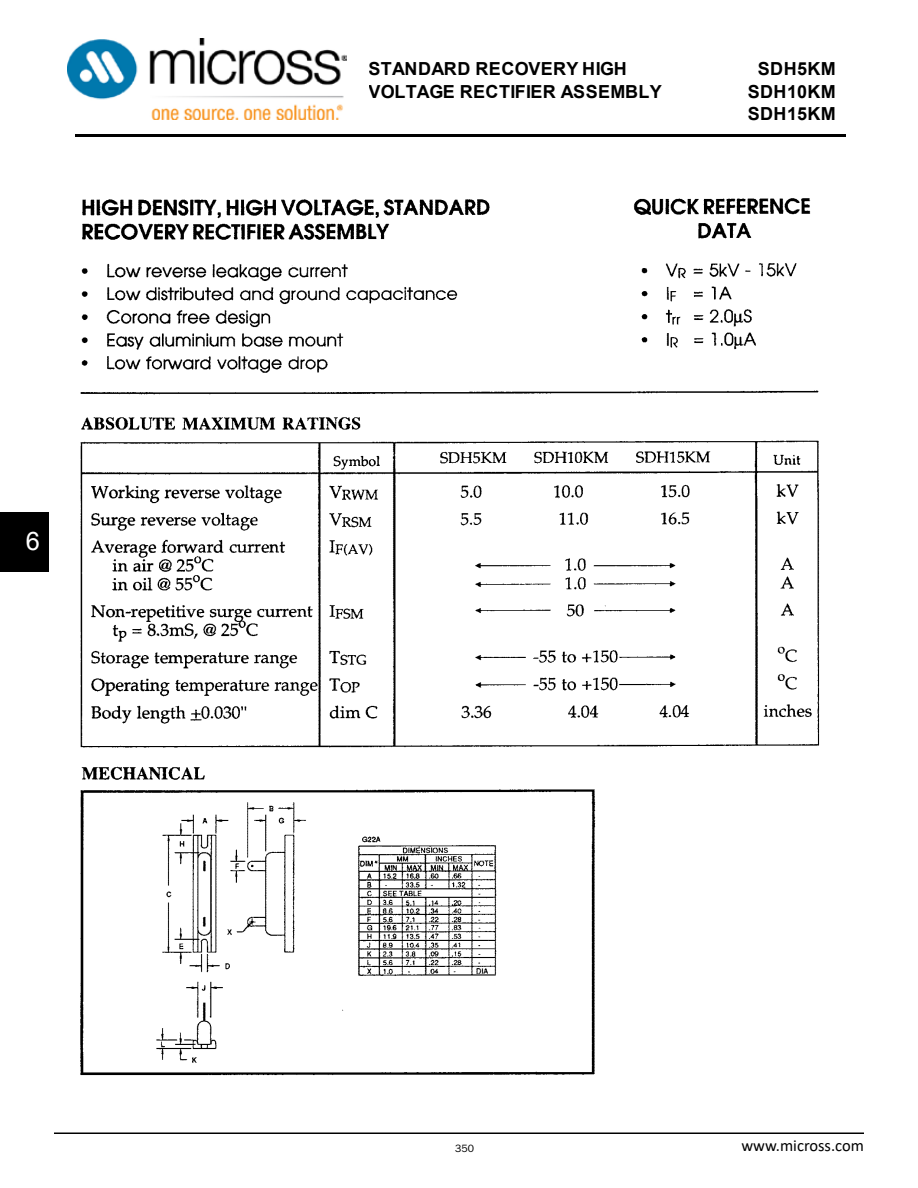
<style>
.page{position:relative;width:918px;height:1188px;background:#fff}
.page>*{position:absolute;margin:0;border:0;box-sizing:border-box;transform-origin:0 0}
.t1{font:25.5px "Arial";color:#fff}
.t2{font:700 18px/22.5px "Arial";letter-spacing:.02em;color:#000}
.t3{font:16.5px "Calibri";color:#000}
.t4{font:10.5px "Arial";color:#000}
.t5{font:10.5px "Franklin Gothic IT Cby BT";color:#000}
</style>
<div class="page">
<hr style="left:54px;top:1133px;width:810px;height:1px;background:#000">
<hr style="left:75px;top:134px;width:771px;height:2px;background:#000">
<img style="left:80px;top:198px;width:740px;height:878px">
<div style="left:0;top:512px;width:48px;height:60px;background:#000"></div>
<img style="left:68px;top:39px;width:279px;height:80px">
<h1 class="t1" style="left:26px;top:525px;width:16px">6</h1>
<p class="t2" style="left:369px;top:58px;width:295px">STANDARD RECOVERY HIGH<br>VOLTAGE RECTIFIER ASSEMBLY</p>
<p class="t2" style="left:748px;top:58px;width:90px;text-align:center">SDH5KM<br>SDH10KM<br>SDH15KM</p>
<p class="t3" style="left:741px;top:1134px;width:124px">www.micross.com</p>
<p class="t5" style="left:455px;top:1142px;width:20px">350</p>
<p class="t4" style="left:776px;top:1141px;width:89px">www.semtech.com</p>
</div>
